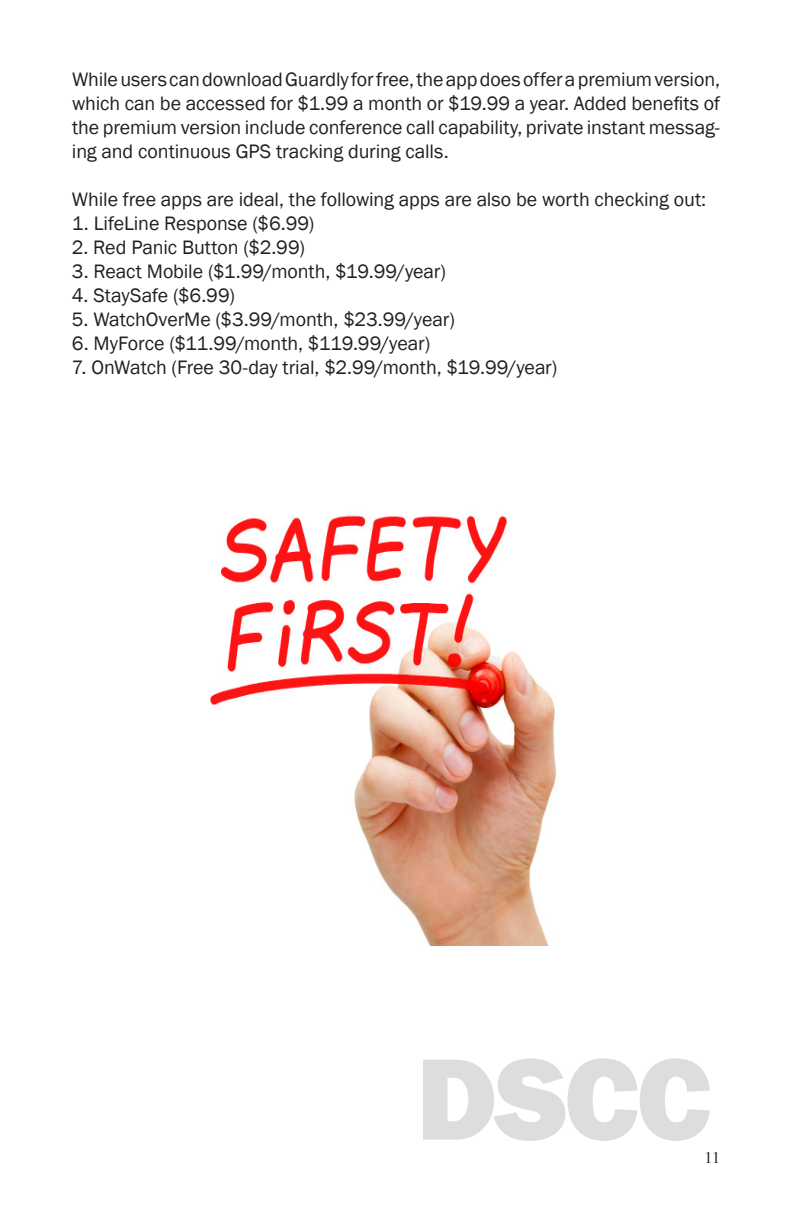
<style>
.page{position:relative;width:792px;height:1224px;background:#fff}
.page>*{position:absolute;margin:0;border:0;box-sizing:border-box;transform-origin:0 0}
.t1{font:800 120px "Franklin Gothic";color:#dcdddf}
.t2{font:20px/24px "Franklin Gothic";letter-spacing:-.005em;color:#231f20;text-align:justify}
.t3{font:16px "Times New Roman";color:#231f20}
</style>
<div class="page">
<img style="left:210px;top:515px;width:347px;height:431px">
<p class="t2" style="left:72px;top:68px;width:650px">While users can download Guardly for free, the app does offer a premium version, which can be accessed for $1.99 a month or $19.99 a year. Added benefits of the premium version include conference call capability, private instant messag&shy;ing and continuous GPS tracking during calls.</p>
<p class="t2" style="left:72px;top:188px;width:636px">While free apps are ideal, the following apps are also be worth checking out:</p>
<p class="t2" style="left:72px;top:212px;width:244px">1. LifeLine Response ($6.99)</p>
<p class="t2" style="left:72px;top:236px;width:234px">2. Red Panic Button ($2.99)</p>
<p class="t2" style="left:72px;top:260px;width:375px">3. React Mobile ($1.99/month, $19.99/year)</p>
<p class="t2" style="left:72px;top:284px;width:164px">4. StaySafe ($6.99)</p>
<p class="t2" style="left:72px;top:308px;width:384px">5. WatchOverMe ($3.99/month, $23.99/year)</p>
<p class="t2" style="left:72px;top:332px;width:360px">6. MyForce ($11.99/month, $119.99/year)</p>
<p class="t2" style="left:72px;top:356px;width:487px">7. OnWatch (Free 30-day trial, $2.99/month, $19.99/year)</p>
<h1 class="t1" style="left:416px;top:1050px;width:297px">DSCC</h1>
<p class="t3" style="left:705px;top:1148px;width:17px">11</p>
</div>
